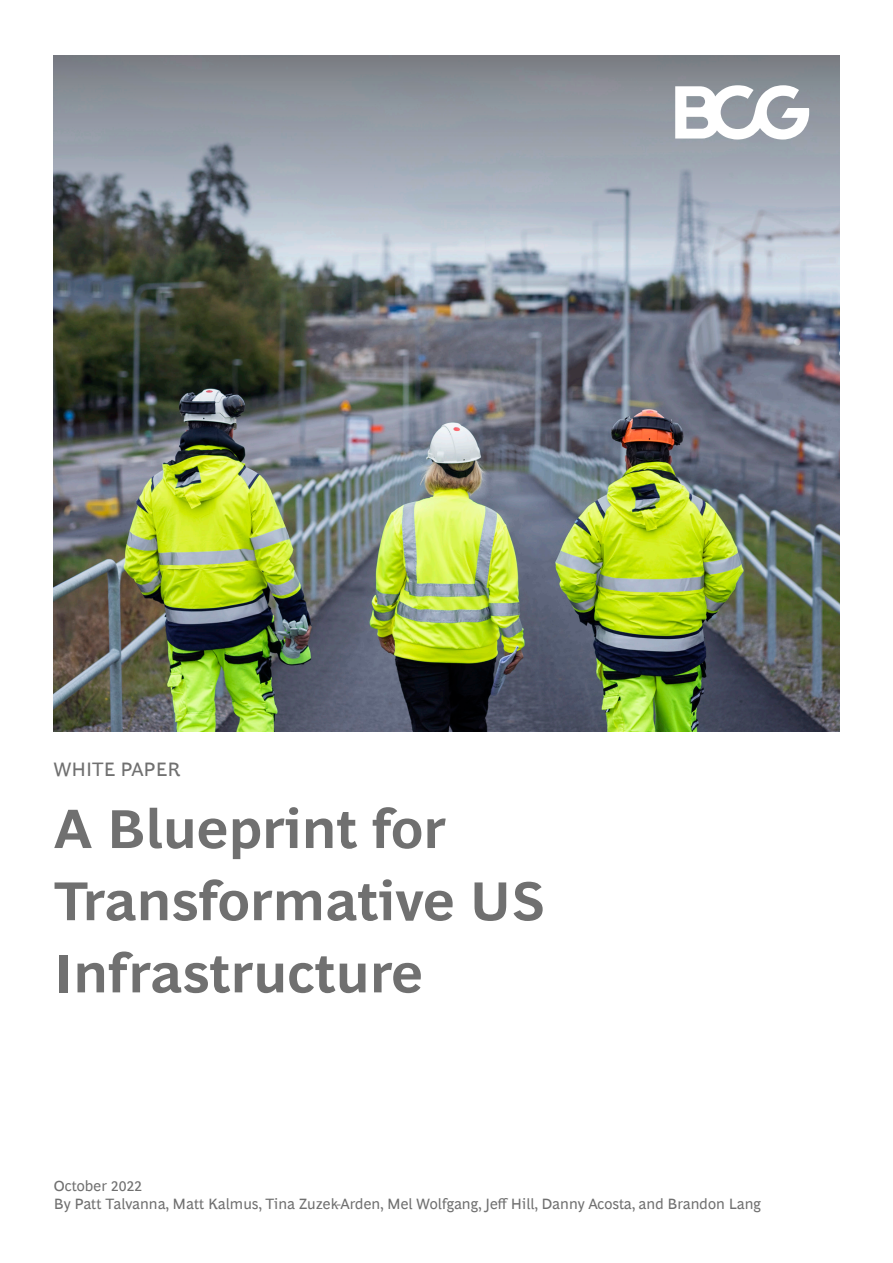
<style>
.page{position:relative;width:893px;height:1263px;background:#fff}
.page>*{position:absolute;margin:0;border:0;box-sizing:border-box;transform-origin:0 0}
.t1{font:700 55.5px/72.2px "Henderson BCG Sans";color:#707070}
.t2{font:19.5px "Henderson BCG Sans";color:#707070}
.t3{font:15px/18px "Henderson BCG Sans";color:#707070}
</style>
<div class="page">
<img style="left:54px;top:266px;width:785px;height:465px">
<svg style="left:54px;top:55px;width:785px;height:211px;background:#979ea7"></svg>
<svg style="left:675px;top:85px;width:134px;height:55px"></svg>
<h2 class="t2" style="left:54px;top:755px;width:128px">WHITE PAPER</h2>
<h1 class="t1" style="left:54px;top:788px;width:492px">A Blueprint for<br>Transformative US<br>Infrastructure</h1>
<p class="t3" style="left:54px;top:1175px;width:708px">October 2022<br>By Patt Talvanna, Matt Kalmus, Tina Zuzek-Arden, Mel Wolfgang, Jeff Hill, Danny Acosta, and Brandon Lang</p>
</div>
